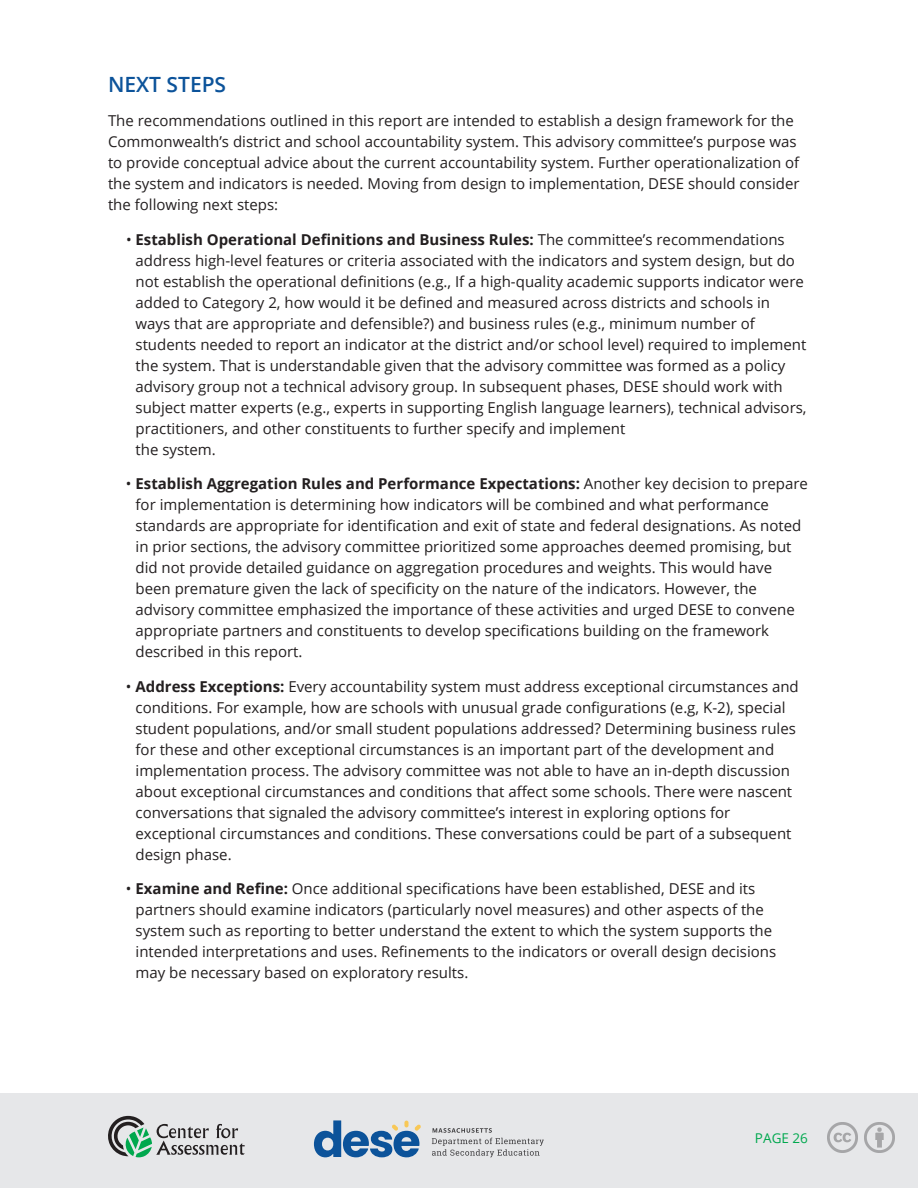
<style>
.page{position:relative;width:918px;height:1188px;background:#fff}
.page>*{position:absolute;margin:0;border:0;box-sizing:border-box;transform-origin:0 0}
.t1{font:600 21px "Open Sans";color:#0c539a}
.t2{font:15px/21px "Open Sans";color:#231f20}
.t3{font:13.5px "Open Sans";color:#00a84e}
.s1{font-weight:700}
</style>
<div class="page">
<div style="left:0;top:1094px;width:918px;height:94px;background:#e6e7e9"></div>
<svg style="left:108px;top:1116px;width:137px;height:41px"></svg>
<img style="left:865px;top:1122px;width:30px;height:31px">
<img style="left:827px;top:1122px;width:31px;height:30px">
<svg style="left:314px;top:1120px;width:107px;height:37px"></svg>
<svg style="left:432px;top:1128px;width:112px;height:29px"></svg>
<p class="t1" style="left:108px;top:70px;width:120px">NEXT STEPS</p>
<p class="t2" style="left:108px;top:110px;width:693px">The recommendations outlined in this report are intended to establish a design framework for the Commonwealth’s district and school accountability system. This advisory committee’s purpose was to provide conceptual advice about the current accountability system. Further operationalization of the system and indicators is needed. Moving from design to implementation, DESE should consider the following next steps:</p>
<p class="t2" style="left:136px;top:228px;width:661px;text-indent:-10px">• <span class="s1">Establish Operational Definitions and Business Rules:</span> The committee’s recommendations address high-level features or criteria associated with the indicators and system design, but do</p>
<p class="t2" style="left:136px;top:270px;width:670px">not establish the operational definitions (e.g., If a high-quality academic supports indicator were added to Category 2, how would it be defined and measured across districts and schools in</p>
<p class="t2" style="left:136px;top:312px;width:673px">ways that are appropriate and defensible?) and business rules (e.g., minimum number of students needed to report an indicator at the district and/or school level) required to implement the system. That is understandable given that the advisory committee was formed as a policy advisory group not a technical advisory group. In subsequent phases, DESE should work with subject matter experts (e.g., experts in supporting English language learners), technical advisors, practitioners, and other constituents to further specify and implement<br>the system.</p>
<p class="t2" style="left:136px;top:473px;width:674px;text-indent:-10px">• <span class="s1">Establish Aggregation Rules and Performance Expectations:</span> Another key decision to prepare for implementation is determining how indicators will be combined and what performance</p>
<p class="t2" style="left:136px;top:515px;width:667px">standards are appropriate for identification and exit of state and federal designations. As noted</p>
<p class="t2" style="left:136px;top:536px;width:658px">in prior sections, the advisory committee prioritized some approaches deemed promising, but did not provide detailed guidance on aggregation procedures and weights. This would have</p>
<p class="t2" style="left:136px;top:578px;width:623px">been premature given the lack of specificity on the nature of the indicators. However, the</p>
<p class="t2" style="left:136px;top:599px;width:661px">advisory committee emphasized the importance of these activities and urged DESE to convene</p>
<p class="t2" style="left:136px;top:620px;width:635px">appropriate partners and constituents to develop specifications building on the framework</p>
<p class="t2" style="left:136px;top:641px;width:168px">described in this report.</p>
<p class="t2" style="left:126px;top:675px;width:674px">• <span class="s1">Address Exceptions:</span> Every accountability system must address exceptional circumstances and</p>
<p class="t2" style="left:136px;top:696px;width:652px">conditions. For example, how are schools with unusual grade configurations (e.g, K-2), special</p>
<p class="t2" style="left:136px;top:717px;width:662px">student populations, and/or small student populations addressed? Determining business rules for these and other exceptional circumstances is an important part of the development and implementation process. The advisory committee was not able to have an in-depth discussion</p>
<p class="t2" style="left:136px;top:780px;width:658px">about exceptional circumstances and conditions that affect some schools. There were nascent</p>
<p class="t2" style="left:136px;top:801px;width:657px">conversations that signaled the advisory committee’s interest in exploring options for exceptional circumstances and conditions. These conversations could be part of a subsequent design phase.</p>
<p class="t2" style="left:136px;top:878px;width:638px;text-indent:-10px">• <span class="s1">Examine and Refine:</span> Once additional specifications have been established, DESE and its partners should examine indicators (particularly novel measures) and other aspects of the system such as reporting to better understand the extent to which the system supports the</p>
<p class="t2" style="left:136px;top:941px;width:642px">intended interpretations and uses. Refinements to the indicators or overall design decisions</p>
<p class="t2" style="left:136px;top:962px;width:334px">may be necessary based on exploratory results.</p>
<p class="t3" style="left:755px;top:1129px;width:54px">PAGE 26</p>
</div>
